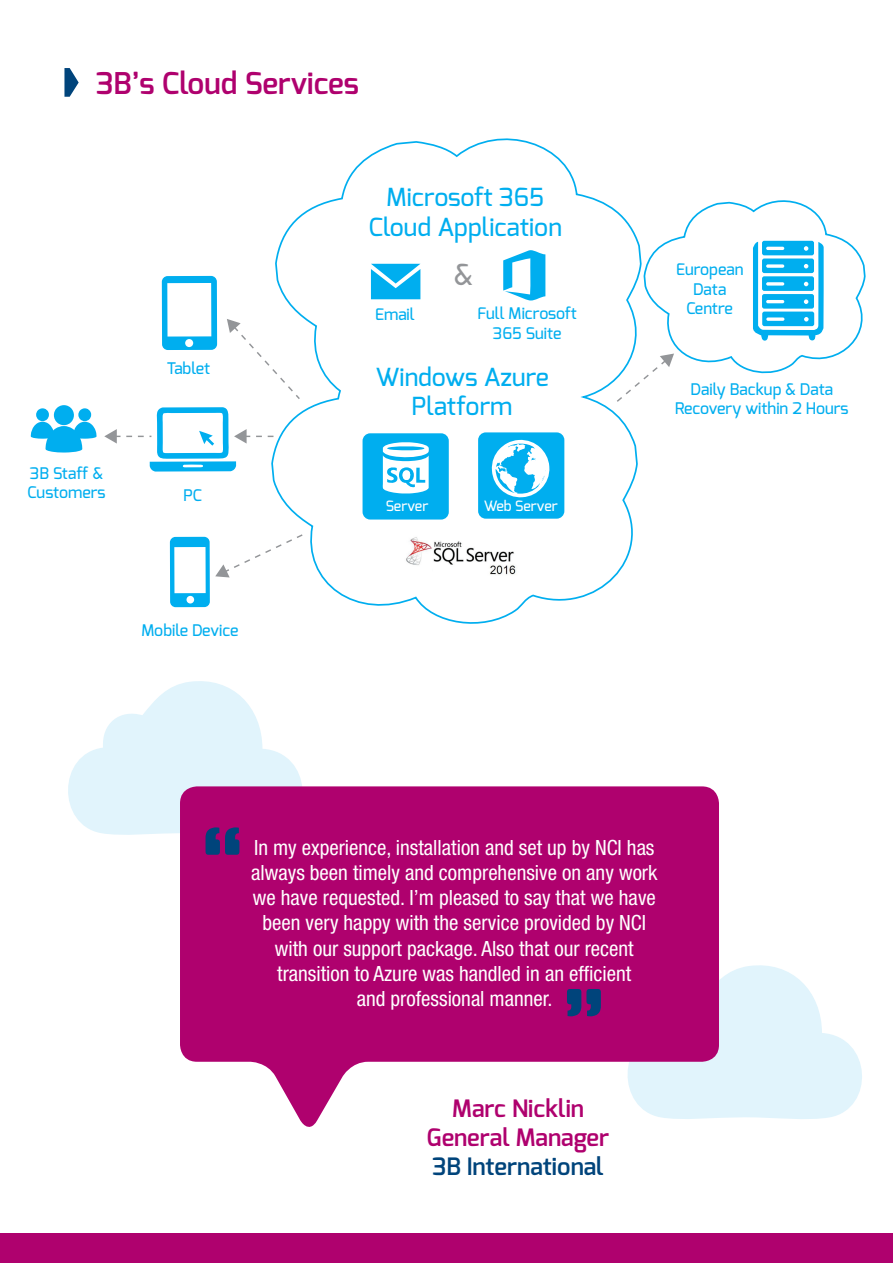
<style>
.page{position:relative;width:893px;height:1263px;background:#fff}
.page>*{position:absolute;margin:0;border:0;box-sizing:border-box;transform-origin:0 0}
.t1{font:600 30px "Exo";color:#af016e}
.t2{font:500 28.95px "Exo";color:#939598}
.t3{font:500 24.9px/29.8px "Exo";color:#00aeef;text-align:center}
.t4{font:600 24px/28.8px "Exo";color:#af016e;text-align:center}
.t5{font:600 24px "Exo";color:#00447b}
.t6{font:condensed 21px/25.2px "Helvetica Neue LT Pro";color:#fff;text-align:center}
.t7{font:500 16.05px/19.2px "Exo";color:#00aeef;text-align:center}
.t8{font:500 14.25px "Exo";color:#fff}
</style>
<div class="page">
<svg style="left:719px;top:965px;width:143px;height:154px"></svg>
<div style="left:0;top:1233px;width:893px;height:30px;background:#af016e"></div>
<svg style="left:180px;top:786px;width:539px;height:341px;fill:#af016e"></svg>
<svg style="left:68px;top:681px;width:248px;height:174px"></svg>
<svg style="left:567px;top:989px;width:34px;height:27px"></svg>
<svg style="left:272px;top:138px;width:366px;height:486px"></svg>
<div style="left:170px;top:537px;width:40px;height:70px;background:#00aeef;border-radius:6px"></div>
<div style="left:174px;top:547px;width:32px;height:46px;background:#fff"></div>
<div style="left:186px;top:596px;width:8px;height:7px;background:#fff;border-radius:50%"></div>
<div style="left:363px;top:433px;width:86px;height:86px;background:#00aeef;border-radius:8px"></div>
<div style="left:478px;top:432px;width:86px;height:87px;background:#00aeef;border-radius:8px"></div>
<svg style="left:383px;top:442px;width:46px;height:51px"></svg>
<svg style="left:491px;top:439px;width:59px;height:59px"></svg>
<svg style="left:31px;top:405px;width:66px;height:47px"></svg>
<svg style="left:371px;top:264px;width:49px;height:35px;background:#23b9f1"></svg>
<svg style="left:503px;top:250px;width:42px;height:51px"></svg>
<svg style="left:215px;top:533px;width:89px;height:44px"></svg>
<svg style="left:227px;top:319px;width:74px;height:82px"></svg>
<svg style="left:104px;top:407px;width:170px;height:65px"></svg>
<svg style="left:611px;top:190px;width:255px;height:217px"></svg>
<img style="left:401px;top:533px;width:118px;height:45px">
<div style="left:162px;top:276px;width:55px;height:74px;background:#00aeef;border-radius:6px"></div>
<div style="left:167px;top:283px;width:44px;height:54px;background:#fff"></div>
<div style="left:185px;top:339px;width:8px;height:8px;background:#fff;border-radius:50%"></div>
<svg style="left:64px;top:68px;width:15px;height:29px"></svg>
<h1 class="t1" style="left:96px;top:64px;width:264px">3B’s Cloud Services</h1>
<p class="t7" style="left:27px;top:464px;width:80px;text-align:left">3B Staff &amp;<br>Customers</p>
<p class="t7" style="left:167px;top:359px;width:45px">Tablet</p>
<p class="t7" style="left:184px;top:485px;width:20px">PC</p>
<p class="t3" style="left:369px;top:182px;width:195px">Microsoft 365<br>Cloud Application</p>
<h2 class="t2" style="left:454px;top:256px;width:20px">&amp;</h2>
<p class="t7" style="left:676px;top:260px;width:69px">European<br>Data<br>Centre</p>
<p class="t7" style="left:375px;top:305px;width:41px">Email</p>
<p class="t7" style="left:478px;top:304px;width:101px">Full Microsoft<br>365 Suite</p>
<p class="t3" style="left:375px;top:362px;width:175px">Windows Azure<br>Platform</p>
<p class="t8" style="left:386px;top:497px;width:44px">Server</p>
<p class="t8" style="left:484px;top:497px;width:75px">Web Server</p>
<p class="t7" style="left:675px;top:380px;width:175px">Daily Backup &amp; Data<br>Recovery within 2 Hours</p>
<p class="t7" style="left:141px;top:620px;width:99px">Mobile Device</p>
<p class="t6" style="left:251px;top:835px;width:408px">In my experience, installation and set up by NCI has always been timely and comprehensive on any work we have requested. I’m pleased to say that we have been very happy with the service provided by NCI with our support package. Also that our recent transition to Azure was handled in an efficient<br>and professional manner.</p>
<p class="t4" style="left:427px;top:1094px;width:184px">Marc Nicklin<br>General Manager</p>
<p class="t5" style="left:432px;top:1150px;width:173px">3B International</p>
</div>
